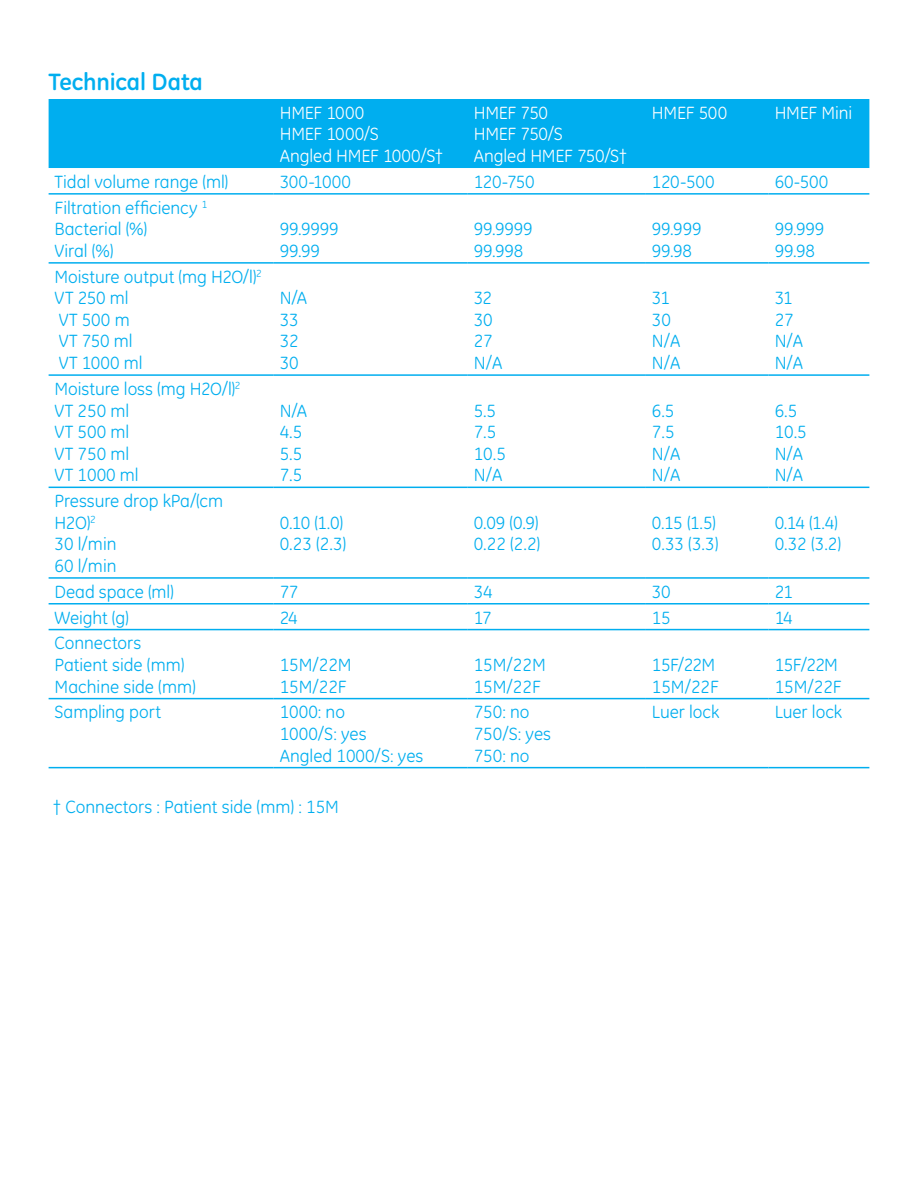
<style>
.page{position:relative;width:918px;height:1188px;background:#fff}
.page>*{position:absolute;margin:0;border:0;box-sizing:border-box;transform-origin:0 0}
.t1{font:700 24px "GE Inspira";letter-spacing:-.005em;color:#00aeef}
.t2{font:18px/21.6px "GE Inspira";color:#00aeef}
.t3{font:18px "GE Inspira";letter-spacing:-.015em;color:#fff}
</style>
<div class="page">
<div style="left:49px;top:99px;width:820px;height:69px;background:#00aeef"></div>
<hr style="left:49px;top:193px;width:225px;height:2px;background:#00aeef">
<hr style="left:274px;top:193px;width:194px;height:2px;background:#00aeef">
<hr style="left:468px;top:193px;width:178px;height:2px;background:#00aeef">
<hr style="left:646px;top:193px;width:123px;height:2px;background:#00aeef">
<hr style="left:769px;top:193px;width:100px;height:2px;background:#00aeef">
<hr style="left:49px;top:262px;width:225px;height:2px;background:#00aeef">
<hr style="left:274px;top:262px;width:194px;height:2px;background:#00aeef">
<hr style="left:468px;top:262px;width:178px;height:2px;background:#00aeef">
<hr style="left:646px;top:262px;width:123px;height:2px;background:#00aeef">
<hr style="left:769px;top:262px;width:100px;height:2px;background:#00aeef">
<hr style="left:49px;top:374px;width:225px;height:2px;background:#00aeef">
<hr style="left:274px;top:374px;width:194px;height:2px;background:#00aeef">
<hr style="left:468px;top:374px;width:178px;height:2px;background:#00aeef">
<hr style="left:646px;top:374px;width:123px;height:2px;background:#00aeef">
<hr style="left:769px;top:374px;width:100px;height:2px;background:#00aeef">
<hr style="left:49px;top:487px;width:225px;height:1px;background:#00aeef">
<hr style="left:274px;top:487px;width:194px;height:1px;background:#00aeef">
<hr style="left:468px;top:487px;width:178px;height:1px;background:#00aeef">
<hr style="left:646px;top:487px;width:123px;height:1px;background:#00aeef">
<hr style="left:769px;top:487px;width:100px;height:1px;background:#00aeef">
<hr style="left:49px;top:577px;width:225px;height:2px;background:#00aeef">
<hr style="left:274px;top:577px;width:194px;height:2px;background:#00aeef">
<hr style="left:468px;top:577px;width:178px;height:2px;background:#00aeef">
<hr style="left:646px;top:577px;width:123px;height:2px;background:#00aeef">
<hr style="left:769px;top:577px;width:100px;height:2px;background:#00aeef">
<hr style="left:49px;top:603px;width:225px;height:2px;background:#00aeef">
<hr style="left:274px;top:603px;width:194px;height:2px;background:#00aeef">
<hr style="left:468px;top:603px;width:178px;height:2px;background:#00aeef">
<hr style="left:646px;top:603px;width:123px;height:2px;background:#00aeef">
<hr style="left:769px;top:603px;width:100px;height:2px;background:#00aeef">
<hr style="left:49px;top:629px;width:225px;height:1px;background:#00aeef">
<hr style="left:274px;top:629px;width:194px;height:1px;background:#00aeef">
<hr style="left:468px;top:629px;width:178px;height:1px;background:#00aeef">
<hr style="left:646px;top:629px;width:123px;height:1px;background:#00aeef">
<hr style="left:769px;top:629px;width:100px;height:1px;background:#00aeef">
<hr style="left:49px;top:698px;width:225px;height:1px;background:#00aeef">
<hr style="left:274px;top:698px;width:194px;height:1px;background:#00aeef">
<hr style="left:468px;top:698px;width:178px;height:1px;background:#00aeef">
<hr style="left:646px;top:698px;width:123px;height:1px;background:#00aeef">
<hr style="left:769px;top:698px;width:100px;height:1px;background:#00aeef">
<hr style="left:49px;top:767px;width:225px;height:1px;background:#00aeef">
<hr style="left:274px;top:767px;width:194px;height:1px;background:#00aeef">
<hr style="left:468px;top:767px;width:178px;height:1px;background:#00aeef">
<hr style="left:646px;top:767px;width:123px;height:1px;background:#00aeef">
<hr style="left:769px;top:767px;width:100px;height:1px;background:#00aeef">
<p class="t1" style="left:49px;top:67px;width:156px">Technical Data</p>
<p class="t3" style="left:280px;top:103px;width:86px">HMEF 1000</p>
<p class="t3" style="left:280px;top:124px;width:101px">HMEF 1000/S</p>
<p class="t3" style="left:280px;top:146px;width:165px">Angled HMEF 1000/S†</p>
<p class="t3" style="left:474px;top:103px;width:76px">HMEF 750</p>
<p class="t3" style="left:474px;top:124px;width:91px">HMEF 750/S</p>
<p class="t3" style="left:474px;top:146px;width:155px">Angled HMEF 750/S†</p>
<p class="t3" style="left:652px;top:103px;width:77px">HMEF 500</p>
<p class="t3" style="left:775px;top:103px;width:79px">HMEF Mini</p>
<p class="t2" style="left:55px;top:171px;width:175px">Tidal volume range (ml)</p>
<p class="t2" style="left:280px;top:171px;width:73px">300-1000</p>
<p class="t2" style="left:474px;top:171px;width:63px">120-750</p>
<p class="t2" style="left:652px;top:171px;width:64px">120-500</p>
<p class="t2" style="left:775px;top:171px;width:55px">60-500</p>
<p class="t2" style="left:55px;top:197px;width:154px">Filtration efficiency <sup>1<br></sup>Bacterial (%)</p>
<p class="t2" style="left:55px;top:240px;width:60px">Viral (%)</p>
<p class="t2" style="left:280px;top:218px;width:61px">99.9999</p>
<p class="t2" style="left:280px;top:240px;width:42px">99.99</p>
<p class="t2" style="left:474px;top:218px;width:61px">99.9999</p>
<p class="t2" style="left:474px;top:240px;width:51px">99.998</p>
<p class="t2" style="left:652px;top:218px;width:51px">99.999</p>
<p class="t2" style="left:652px;top:240px;width:42px">99.98</p>
<p class="t2" style="left:775px;top:218px;width:51px">99.999</p>
<p class="t2" style="left:775px;top:240px;width:42px">99.98</p>
<p class="t2" style="left:55px;top:266px;width:209px">Moisture output (mg H2O/l)<sup>2</sup></p>
<p class="t2" style="left:55px;top:287px;width:75px">VT 250 ml</p>
<p class="t2" style="left:59px;top:309px;width:72px">VT 500 m</p>
<p class="t2" style="left:59px;top:331px;width:75px">VT 750 ml</p>
<p class="t2" style="left:59px;top:352px;width:85px">VT 1000 ml</p>
<p class="t2" style="left:55px;top:378px;width:187px">Moisture loss (mg H2O/l)<sup>2</sup></p>
<p class="t2" style="left:55px;top:400px;width:76px">VT 250 ml</p>
<p class="t2" style="left:55px;top:421px;width:76px">VT 500 ml</p>
<p class="t2" style="left:55px;top:443px;width:76px">VT 750 ml</p>
<p class="t2" style="left:55px;top:464px;width:86px">VT 1000 ml</p>
<p class="t2" style="left:55px;top:490px;width:170px">Pressure drop kPa/(cm<br>H2O)<sup>2</sup></p>
<p class="t2" style="left:55px;top:534px;width:63px">30 l/min</p>
<p class="t2" style="left:55px;top:555px;width:63px">60 l/min</p>
<p class="t2" style="left:280px;top:287px;width:29px">N/A</p>
<p class="t2" style="left:280px;top:309px;width:21px">33</p>
<p class="t2" style="left:280px;top:331px;width:21px">32</p>
<p class="t2" style="left:280px;top:352px;width:21px">30</p>
<p class="t2" style="left:280px;top:400px;width:29px">N/A</p>
<p class="t2" style="left:280px;top:421px;width:24px">4.5</p>
<p class="t2" style="left:280px;top:443px;width:24px">5.5</p>
<p class="t2" style="left:280px;top:464px;width:24px">7.5</p>
<p class="t2" style="left:280px;top:512px;width:65px">0.10 (1.0)</p>
<p class="t2" style="left:280px;top:534px;width:68px">0.23 (2.3)</p>
<p class="t2" style="left:474px;top:287px;width:20px">32</p>
<p class="t2" style="left:474px;top:309px;width:21px">30</p>
<p class="t2" style="left:474px;top:331px;width:21px">27</p>
<p class="t2" style="left:474px;top:352px;width:30px">N/A</p>
<p class="t2" style="left:474px;top:400px;width:24px">5.5</p>
<p class="t2" style="left:474px;top:421px;width:24px">7.5</p>
<p class="t2" style="left:474px;top:443px;width:34px">10.5</p>
<p class="t2" style="left:474px;top:464px;width:30px">N/A</p>
<p class="t2" style="left:474px;top:512px;width:66px">0.09 (0.9)</p>
<p class="t2" style="left:474px;top:534px;width:68px">0.22 (2.2)</p>
<p class="t2" style="left:652px;top:287px;width:20px">31</p>
<p class="t2" style="left:652px;top:309px;width:21px">30</p>
<p class="t2" style="left:652px;top:331px;width:30px">N/A</p>
<p class="t2" style="left:652px;top:352px;width:30px">N/A</p>
<p class="t2" style="left:652px;top:400px;width:24px">6.5</p>
<p class="t2" style="left:652px;top:421px;width:24px">7.5</p>
<p class="t2" style="left:652px;top:443px;width:30px">N/A</p>
<p class="t2" style="left:652px;top:464px;width:30px">N/A</p>
<p class="t2" style="left:652px;top:512px;width:66px">0.15 (1.5)</p>
<p class="t2" style="left:652px;top:534px;width:68px">0.33 (3.3)</p>
<p class="t2" style="left:775px;top:287px;width:20px">31</p>
<p class="t2" style="left:775px;top:309px;width:21px">27</p>
<p class="t2" style="left:775px;top:331px;width:30px">N/A</p>
<p class="t2" style="left:775px;top:352px;width:30px">N/A</p>
<p class="t2" style="left:775px;top:400px;width:24px">6.5</p>
<p class="t2" style="left:775px;top:421px;width:34px">10.5</p>
<p class="t2" style="left:775px;top:443px;width:30px">N/A</p>
<p class="t2" style="left:775px;top:464px;width:30px">N/A</p>
<p class="t2" style="left:775px;top:512px;width:65px">0.14 (1.4)</p>
<p class="t2" style="left:775px;top:534px;width:68px">0.32 (3.2)</p>
<p class="t2" style="left:55px;top:581px;width:121px">Dead space (ml)</p>
<p class="t2" style="left:280px;top:581px;width:20px">77</p>
<p class="t2" style="left:474px;top:581px;width:20px">34</p>
<p class="t2" style="left:652px;top:581px;width:20px">30</p>
<p class="t2" style="left:775px;top:581px;width:20px">21</p>
<p class="t2" style="left:55px;top:607px;width:76px">Weight (g)</p>
<p class="t2" style="left:280px;top:607px;width:19px">24</p>
<p class="t2" style="left:474px;top:607px;width:19px">17</p>
<p class="t2" style="left:652px;top:607px;width:20px">15</p>
<p class="t2" style="left:775px;top:607px;width:20px">14</p>
<p class="t2" style="left:55px;top:633px;width:88px">Connectors</p>
<p class="t2" style="left:55px;top:654px;width:132px">Patient side (mm)</p>
<p class="t2" style="left:55px;top:676px;width:143px">Machine side (mm)</p>
<p class="t2" style="left:280px;top:654px;width:73px">15M/22M</p>
<p class="t2" style="left:280px;top:676px;width:69px">15M/22F</p>
<p class="t2" style="left:474px;top:654px;width:73px">15M/22M</p>
<p class="t2" style="left:474px;top:676px;width:69px">15M/22F</p>
<p class="t2" style="left:652px;top:654px;width:65px">15F/22M</p>
<p class="t2" style="left:652px;top:676px;width:69px">15M/22F</p>
<p class="t2" style="left:775px;top:654px;width:65px">15F/22M</p>
<p class="t2" style="left:775px;top:676px;width:69px">15M/22F</p>
<p class="t2" style="left:55px;top:702px;width:108px">Sampling port</p>
<p class="t2" style="left:280px;top:702px;width:67px">1000: no</p>
<p class="t2" style="left:280px;top:723px;width:88px">1000/S: yes</p>
<p class="t2" style="left:280px;top:745px;width:145px">Angled 1000/S: yes</p>
<p class="t2" style="left:53px;top:796px;width:288px">† Connectors : Patient side (mm) : 15M</p>
<p class="t2" style="left:474px;top:702px;width:57px">750: no</p>
<p class="t2" style="left:474px;top:723px;width:79px">750/S: yes</p>
<p class="t2" style="left:474px;top:745px;width:57px">750: no</p>
<p class="t2" style="left:652px;top:702px;width:69px">Luer lock</p>
<p class="t2" style="left:775px;top:702px;width:69px">Luer lock</p>
</div>
